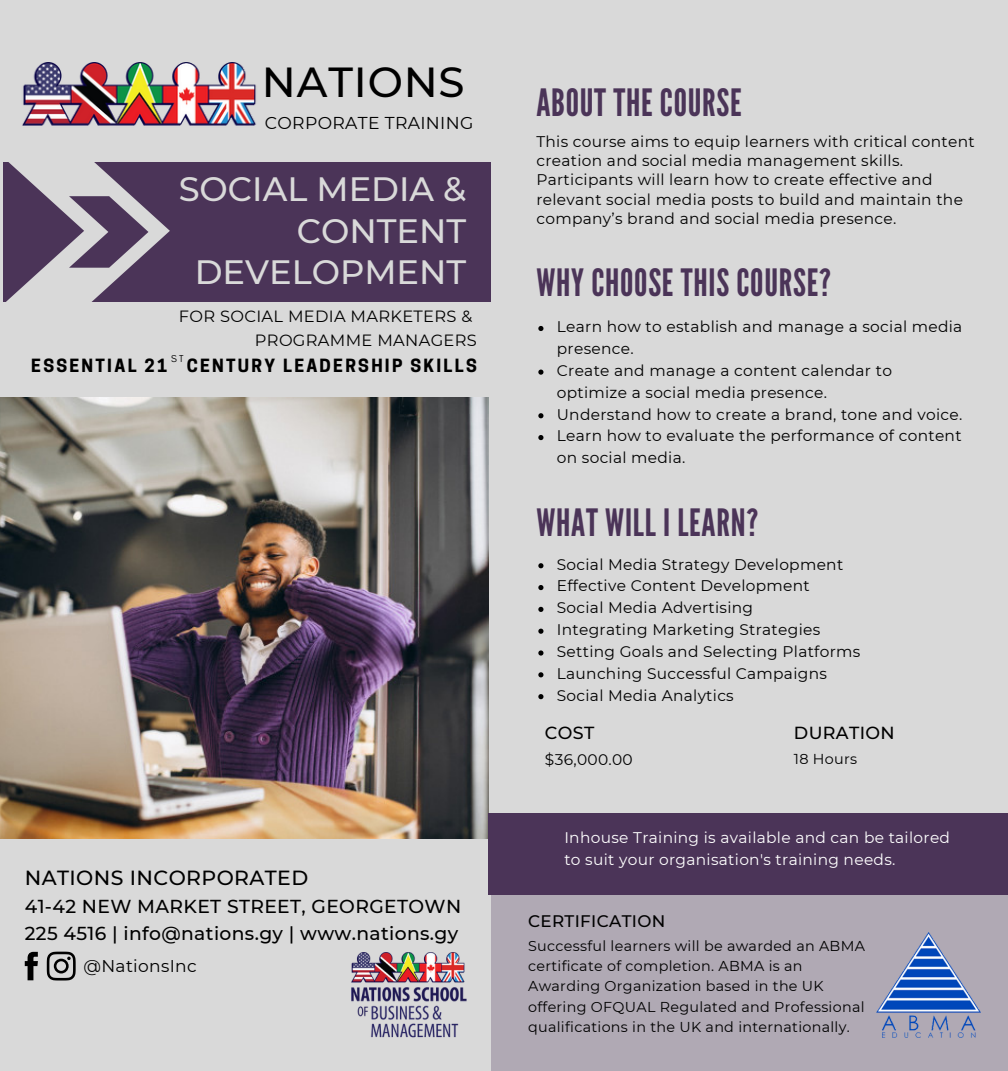
<style>
.page{position:relative;width:1008px;height:1071px;background:#d9d9d9}
.page>*{position:absolute;margin:0;border:0;box-sizing:border-box;transform-origin:0 0}
.t1{font:500 42px "Montserrat";letter-spacing:.02em;color:#000}
.t2{font:37.62px "League Gothic";letter-spacing:.02em;color:#4b3458}
.t3{font:500 33.77px/41.6px "Montserrat";color:#d9d9d9;text-align:right}
.t4{font:500 20.47px "Montserrat";letter-spacing:.02em;color:#000}
.t5{font:500 18.72px "Montserrat";letter-spacing:.02em;color:#000}
.t6{font:500 17.5px "Montserrat";letter-spacing:.02em;color:#000}
.t7{font:700 17.15px "Cooper Hewitt";letter-spacing:.135em;color:#000}
.t8{font:17.15px "Montserrat";letter-spacing:.02em;color:#000}
.t9{font:16.97px "Montserrat";letter-spacing:.02em;color:#000}
.t10{font:500 16.8px "Montserrat";letter-spacing:.02em;color:#000}
.t11{font:16.28px "Montserrat";letter-spacing:.02em;color:#000}
.t12{font:15.4px/19.2px "Montserrat";letter-spacing:.02em;color:#000}
.t13{font:15.4px/21.9px "Montserrat";letter-spacing:.02em;color:#fff}
.t14{font:14.35px/20.3px "Montserrat";letter-spacing:.02em;color:#000}
.t15{font:10.15px "Glacial Indifference";color:#000}
</style>
<div class="page">
<img style="left:22px;top:63px;width:234px;height:63px">
<div style="left:3px;top:162px;width:488px;height:139px;background:#4b3458"></div>
<svg style="left:3px;top:162px;width:167px;height:140px"></svg>
<img style="left:0;top:397px;width:488px;height:441px">
<img style="left:351px;top:953px;width:115px;height:85px">
<svg style="left:47px;top:952px;width:29px;height:29px"></svg>
<svg style="left:25px;top:952px;width:13px;height:28px"></svg>
<div style="left:491px;top:894px;width:517px;height:177px;background:#b0a9b4"></div>
<div style="left:488px;top:813px;width:520px;height:81px;background:#4b3458"></div>
<svg style="left:538px;top:326px;width:5px;height:5px"></svg>
<svg style="left:538px;top:370px;width:5px;height:5px"></svg>
<svg style="left:538px;top:413px;width:5px;height:5px"></svg>
<svg style="left:538px;top:435px;width:5px;height:5px"></svg>
<svg style="left:538px;top:563px;width:5px;height:5px"></svg>
<svg style="left:538px;top:585px;width:5px;height:5px"></svg>
<svg style="left:538px;top:607px;width:5px;height:5px"></svg>
<svg style="left:538px;top:629px;width:5px;height:5px"></svg>
<svg style="left:538px;top:650px;width:5px;height:6px"></svg>
<svg style="left:538px;top:672px;width:5px;height:5px"></svg>
<svg style="left:538px;top:694px;width:5px;height:5px"></svg>
<img style="left:877px;top:932px;width:104px;height:105px">
<p class="t1" style="left:262px;top:56px;width:204px">NATIONS</p>
<p class="t8" style="left:265px;top:113px;width:210px">CORPORATE TRAINING</p>
<p class="t3" style="left:179px;top:168px;width:289px">SOCIAL MEDIA &amp;<br>CONTENT<br>DEVELOPMENT</p>
<p class="t11" style="left:179px;top:307px;width:295px">FOR SOCIAL MEDIA MARKETERS &amp;</p>
<p class="t11" style="left:255px;top:330px;width:223px">PROGRAMME MANAGERS</p>
<p class="t15" style="left:171px;top:353px;width:14px">ST</p>
<p class="t7" style="left:31px;top:359px;width:447px">ESSENTIAL 21 CENTURY LEADERSHIP SKILLS</p>
<p class="t4" style="left:25px;top:865px;width:285px">NATIONS INCORPORATED</p>
<p class="t5" style="left:25px;top:895px;width:438px">41-42 NEW MARKET STREET, GEORGETOWN</p>
<p class="t5" style="left:25px;top:922px;width:435px">225 4516 | info@nations.gy | www.nations.gy</p>
<p class="t9" style="left:84px;top:955px;width:115px">@NationsInc</p>
<p class="t2" style="left:536px;top:80px;width:207px">ABOUT THE COURSE</p>
<p class="t12" style="left:536px;top:132px;width:440px">This course aims to equip learners with critical content creation and social media management skills.<br>Participants will learn how to create effective and relevant social media posts to build and maintain the company’s brand and social media presence.</p>
<p class="t2" style="left:536px;top:261px;width:296px">WHY CHOOSE THIS COURSE?</p>
<p class="t12" style="left:557px;top:316px;width:407px;line-height:21.9px">Learn how to establish and manage a social media presence.</p>
<p class="t12" style="left:557px;top:360px;width:337px;line-height:21.9px">Create and manage a content calendar to optimize a social media presence.</p>
<p class="t12" style="left:557px;top:404px;width:407px">Understand how to create a brand, tone and voice.</p>
<p class="t12" style="left:557px;top:425px;width:406px;line-height:21.9px">Learn how to evaluate the performance of content on social media.</p>
<p class="t2" style="left:536px;top:500px;width:223px">WHAT WILL I LEARN?</p>
<p class="t12" style="left:557px;top:554px;width:288px">Social Media Strategy Development</p>
<p class="t12" style="left:557px;top:576px;width:255px">Effective Content Development</p>
<p class="t12" style="left:557px;top:598px;width:198px">Social Media Advertising</p>
<p class="t12" style="left:557px;top:620px;width:265px">Integrating Marketing Strategies</p>
<p class="t12" style="left:557px;top:642px;width:305px">Setting Goals and Selecting Platforms</p>
<p class="t12" style="left:557px;top:664px;width:272px">Launching Successful Campaigns</p>
<p class="t12" style="left:557px;top:685px;width:179px">Social Media Analytics</p>
<p class="t6" style="left:545px;top:722px;width:51px">COST</p>
<p class="t12" style="left:545px;top:749px;width:89px">$36,000.00</p>
<p class="t6" style="left:794px;top:722px;width:102px">DURATION</p>
<p class="t14" style="left:794px;top:748px;width:65px">18 Hours</p>
<p class="t13" style="left:564px;top:827px;width:387px">Inhouse Training is available and can be tailored to suit your organisation's training needs.</p>
<p class="t10" style="left:528px;top:911px;width:139px">CERTIFICATION</p>
<p class="t14" style="left:528px;top:935px;width:338px">Successful learners will be awarded an ABMA certificate of completion. ABMA is an Awarding Organization based in the UK offering OFQUAL Regulated and Professional qualifications in the UK and internationally.</p>
</div>
